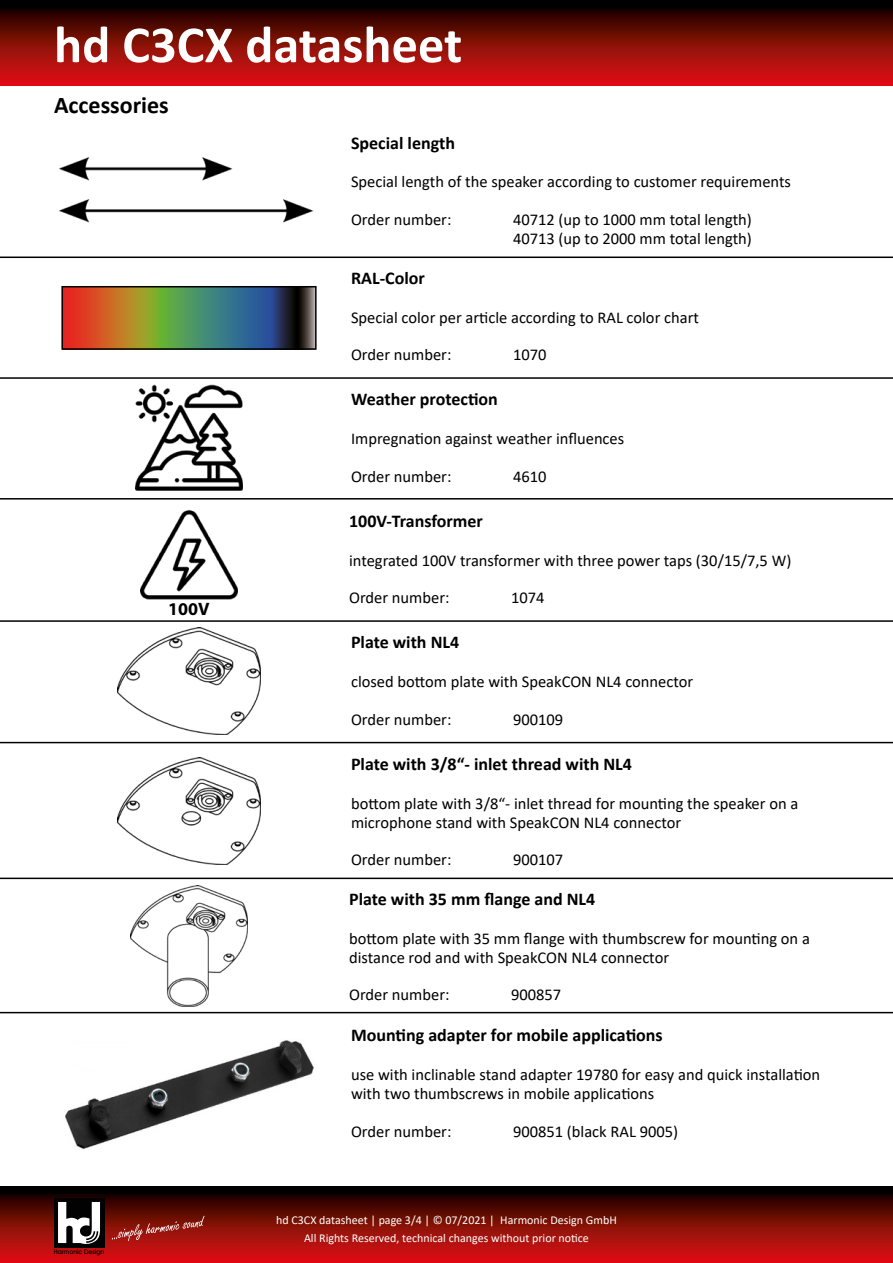
<style>
.page{position:relative;width:893px;height:1263px;background:#fff}
.page>*{position:absolute;margin:0;border:0;box-sizing:border-box;transform-origin:0 0}
.t1{font:700 52.5px "Calibri";color:#fff}
.t2{font:700 24px "Calibri";color:#000}
.t3{font:700 18px "Calibri";color:#000}
.t4{font:700 18px "Myriad Pro";color:#000}
.t5{font:16.5px/18.8px "Calibri";color:#000}
.t6{font:12px/18px "Calibri";color:#fff;text-align:center}
.t7{font:500 6.45px "Avant Garde IT Cby BT";color:#000}
</style>
<div class="page">
<svg style="left:0;top:0;width:893px;height:85px;background:#790b07"></svg>
<img style="left:65px;top:1040px;width:249px;height:110px">
<svg style="left:0;top:1186px;width:893px;height:77px;background:#780a07"></svg>
<div style="left:54px;top:1198px;width:50px;height:49px;background:#020203"></div>
<svg style="left:58px;top:1202px;width:42px;height:42px"></svg>
<svg style="left:112px;top:1216px;width:93px;height:25px;background:#98281f"></svg>
<svg style="left:64px;top:289px;width:250px;height:58px;background:#6f6b4e"></svg>
<div style="left:61px;top:286px;width:256px;height:64px;border:2px solid #000"></div>
<hr style="left:0;top:257px;width:893px;height:1px;background:#000">
<hr style="left:0;top:377px;width:893px;height:2px;background:#000">
<hr style="left:0;top:498px;width:893px;height:2px;background:#000">
<hr style="left:0;top:620px;width:893px;height:2px;background:#000">
<hr style="left:0;top:742px;width:893px;height:1px;background:#000">
<hr style="left:0;top:878px;width:893px;height:1px;background:#000">
<hr style="left:0;top:1012px;width:893px;height:1px;background:#000">
<img style="left:59px;top:157px;width:254px;height:65px">
<img style="left:118px;top:628px;width:142px;height:106px">
<img style="left:118px;top:758px;width:142px;height:106px">
<img style="left:131px;top:885px;width:116px;height:122px">
<img style="left:136px;top:384px;width:106px;height:106px">
<img style="left:141px;top:509px;width:96px;height:91px">
<h1 class="t1" style="left:54px;top:8px;width:410px">hd C3CX datasheet</h1>
<h2 class="t2" style="left:54px;top:88px;width:116px">Accessories</h2>
<p class="t4" style="left:168px;top:597px;width:43px">100V</p>
<p class="t7" style="left:54px;top:1248px;width:52px">Harmonic Design</p>
<p class="t3" style="left:351px;top:130px;width:106px">Special length</p>
<p class="t5" style="left:351px;top:172px;width:441px">Special length of the speaker according to customer requirements</p>
<p class="t5" style="left:351px;top:210px;width:102px">Order number:</p>
<p class="t5" style="left:513px;top:210px;width:240px">40712 (up to 1000 mm total length)<br>40713 (up to 2000 mm total length)</p>
<p class="t3" style="left:351px;top:265px;width:75px">RAL-Color</p>
<p class="t5" style="left:351px;top:308px;width:349px">Special color per article according to RAL color chart</p>
<p class="t5" style="left:351px;top:345px;width:102px">Order number:</p>
<p class="t5" style="left:513px;top:345px;width:35px">1070</p>
<p class="t3" style="left:351px;top:386px;width:148px">Weather protection</p>
<p class="t5" style="left:351px;top:429px;width:275px">Impregnation against weather influences</p>
<p class="t5" style="left:351px;top:467px;width:102px">Order number:</p>
<p class="t5" style="left:513px;top:467px;width:35px">4610</p>
<p class="t3" style="left:349px;top:508px;width:135px">100V-Transformer</p>
<p class="t5" style="left:349px;top:551px;width:444px">integrated 100V transformer with three power taps (30/15/7,5 W)</p>
<p class="t5" style="left:349px;top:588px;width:102px">Order number:</p>
<p class="t5" style="left:511px;top:588px;width:35px">1074</p>
<p class="t3" style="left:351px;top:629px;width:110px">Plate with NL4</p>
<p class="t5" style="left:351px;top:672px;width:344px">closed bottom plate with SpeakCON NL4 connector</p>
<p class="t5" style="left:351px;top:710px;width:102px">Order number:</p>
<p class="t5" style="left:513px;top:710px;width:52px">900109</p>
<p class="t3" style="left:351px;top:751px;width:283px">Plate with 3/8“- inlet thread with NL4</p>
<p class="t5" style="left:351px;top:794px;width:449px">bottom plate with 3/8“- inlet thread for mounting the speaker on a microphone stand with SpeakCON NL4 connector</p>
<p class="t5" style="left:351px;top:850px;width:102px">Order number:</p>
<p class="t5" style="left:513px;top:850px;width:52px">900107</p>
<p class="t3" style="left:349px;top:886px;width:248px">Plate with 35 mm flange and NL4</p>
<p class="t5" style="left:349px;top:929px;width:462px">bottom plate with 35 mm flange with thumbscrew for mounting on a distance rod and with SpeakCON NL4 connector</p>
<p class="t5" style="left:349px;top:985px;width:102px">Order number:</p>
<p class="t5" style="left:511px;top:985px;width:52px">900857</p>
<p class="t3" style="left:351px;top:1022px;width:313px">Mounting adapter for mobile applications</p>
<p class="t5" style="left:351px;top:1065px;width:471px">use with inclinable stand adapter 19780 for easy and quick installation with two thumbscrews in mobile applications</p>
<p class="t5" style="left:351px;top:1121px;width:102px">Order number:</p>
<p class="t5" style="left:513px;top:1121px;width:167px">900851 (black RAL 9005)</p>
<p class="t6" style="left:276px;top:1211px;width:342px">hd C3CX datasheet | page 3/4 | © 07/2021 | Harmonic Design GmbH<br>All Rights Reserved, technical changes without prior notice</p>
</div>
